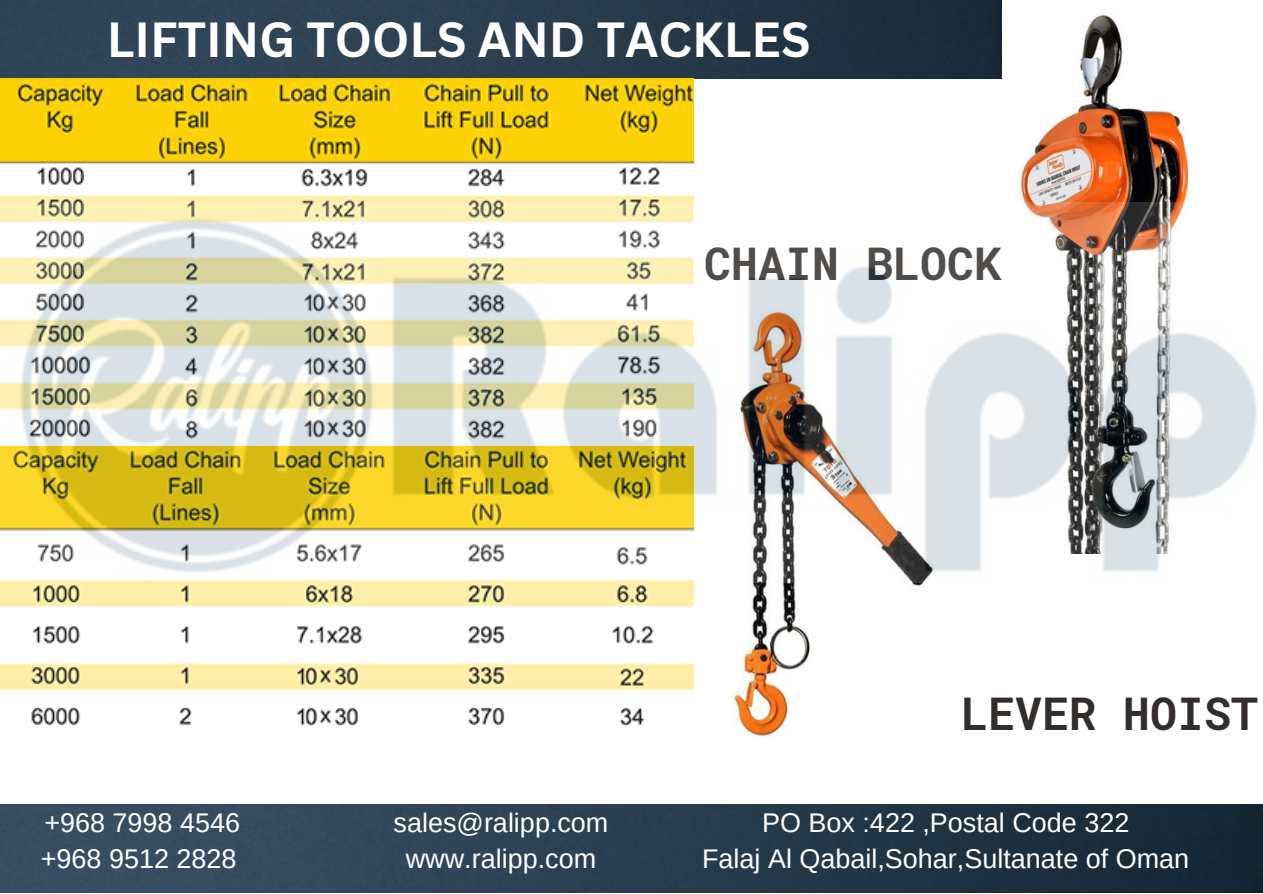
<style>
.page{position:relative;width:1263px;height:894px;background:#fff}
.page>*{position:absolute;margin:0;border:0;box-sizing:border-box;transform-origin:0 0}
.t1{font:700 48px "Canva Sans";color:#fff}
.t2{font:700 45px "Roboto Mono";color:#332e2c}
.t3{font:27px "Arimo";color:#fff}
</style>
<div class="page">
<img style="left:0;top:0;width:1001px;height:79px">
<img style="left:0;top:79px;width:694px;height:123px">
<img style="left:0;top:582px;width:694px;height:144px">
<img style="left:1021px;top:14px;width:169px;height:188px">
<img style="left:733px;top:582px;width:191px;height:155px">
<img style="left:0;top:804px;width:1262px;height:88px">
<img style="left:0;top:202px;width:1257px;height:380px">
<p class="t1" style="left:107px;top:6px;width:705px">LIFTING TOOLS AND TACKLES</p>
<p class="t2" style="left:704px;top:233px;width:298px">CHAIN BLOCK</p>
<p class="t3" style="left:44px;top:807px;width:197px">+968 7998 4546</p>
<p class="t3" style="left:41px;top:843px;width:197px">+968 9512 2828</p>
<p class="t3" style="left:394px;top:807px;width:216px">sales@ralipp.com</p>
<p class="t3" style="left:406px;top:843px;width:192px">www.ralipp.com</p>
<p class="t2" style="left:961px;top:682px;width:298px">LEVER HOIST</p>
<p class="t3" style="left:762px;top:807px;width:369px">PO Box :422 ,Postal Code 322</p>
<p class="t3" style="left:702px;top:843px;width:489px">Falaj Al Qabail,Sohar,Sultanate of Oman</p>
</div>
